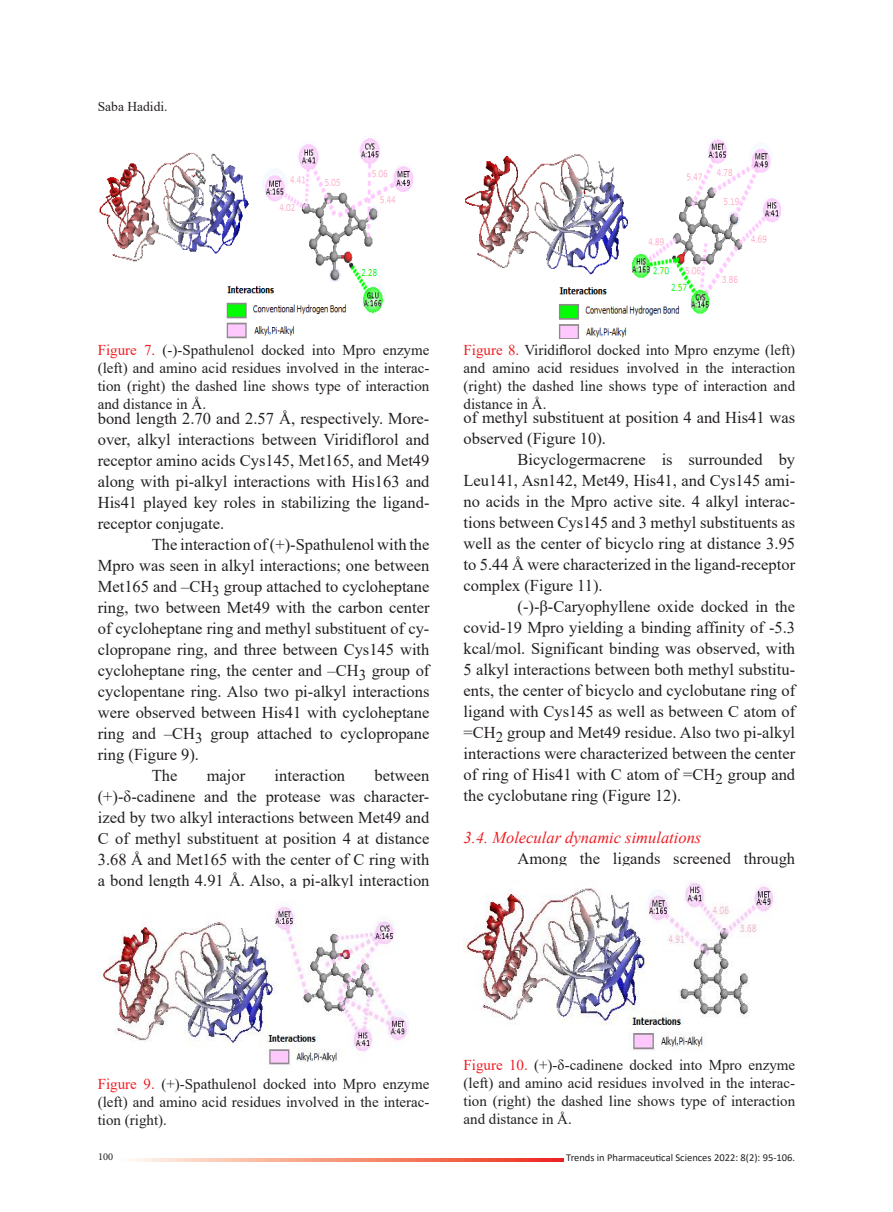
<style>
.page{position:relative;width:893px;height:1212px;background:#fff}
.page>*{position:absolute;margin:0;border:0;box-sizing:border-box;transform-origin:0 0}
.t1{font:16.5px/21px "Times New Roman";color:#231f20;text-align:justify}
.t2{font:italic 16.5px "Times New Roman";color:#ee1d23}
.t3{font:15px/18px "Times New Roman";color:#231f20;text-align:justify}
.t4{font:13.5px "Times New Roman";color:#231f20}
.t5{font:10.5px "Calibri";color:#231f20}
.t6{font:10.5px "Minion Pro";color:#231f20}
.s1{color:#ee1d23}
</style>
<div class="page">
<img style="left:99px;top:138px;width:314px;height:201px">
<img style="left:465px;top:139px;width:315px;height:200px">
<img style="left:98px;top:903px;width:311px;height:162px">
<img style="left:464px;top:881px;width:310px;height:170px">
<svg style="left:132px;top:1158px;width:431px;height:3px"></svg>
<p class="t4" style="left:98px;top:97px;width:71px">Saba Hadidi.</p>
<p class="t3" style="left:98px;top:340px;width:333px"><span class="s1">Figure 7.</span> (-)-Spathulenol docked into Mpro enzyme (left) and amino acid residues involved in the interac&shy;tion (right) the dashed line shows type of interaction and distance in Å.</p>
<p class="t3" style="left:463px;top:340px;width:333px"><span class="s1">Figure 8.</span> Viridiflorol docked into Mpro enzyme (left) and amino acid residues involved in the interaction (right) the dashed line shows type of interaction and distance in Å.</p>
<p class="t1" style="left:98px;top:407px;width:333px">bond length 2.70 and 2.57 Å, respectively. More&shy;over, alkyl interactions between Viridiflorol and receptor amino acids Cys145, Met165, and Met49 along with pi-alkyl interactions with His163 and His41 played key roles in stabilizing the ligand&shy;receptor conjugate.</p>
<p class="t1" style="left:98px;top:533px;width:333px;text-indent:54px">The interaction of (+)-Spathulenol with the Mpro was seen in alkyl interactions; one between Met165 and –CH<sub>3</sub> group attached to cycloheptane ring, two between Met49 with the carbon center of cycloheptane ring and methyl substituent of cy&shy;clopropane ring, and three between Cys145 with cycloheptane ring, the center and –CH<sub>3</sub> group of cyclopentane ring. Also two pi-alkyl interactions were observed between His41 with cycloheptane ring and –CH<sub>3</sub> group attached to cyclopropane ring (Figure 9).</p>
<p class="t1" style="left:152px;top:764px;width:27px">The</p>
<p class="t1" style="left:207px;top:764px;width:40px">major</p>
<p class="t1" style="left:275px;top:764px;width:72px">interaction</p>
<p class="t1" style="left:463px;top:406px;width:333px">of methyl substituent at position 4 and His41 was observed (Figure 10).</p>
<p class="t1" style="left:463px;top:448px;width:333px;text-indent:54px">Bicyclogermacrene is surrounded by Leu141, Asn142, Met49, His41, and Cys145 ami&shy;no acids in the Mpro active site. 4 alkyl interac&shy;tions between Cys145 and 3 methyl substituents as well as the center of bicyclo ring at distance 3.95 to 5.44 Å were characterized in the ligand-receptor complex (Figure 11).</p>
<p class="t1" style="left:463px;top:595px;width:333px;text-indent:54px">(-)-β-Caryophyllene oxide docked in the covid-19 Mpro yielding a binding affinity of -5.3 kcal/mol. Significant binding was observed, with 5 alkyl interactions between both methyl substitu&shy;ents, the center of bicyclo and cyclobutane ring of ligand with Cys145 as well as between C atom of =CH<sub>2</sub> group and Met49 residue. Also two pi-alkyl interactions were characterized between the center of ring of His41 with C atom of =CH<sub>2</sub> group and the cyclobutane ring (Figure 12).</p>
<p class="t2" style="left:463px;top:826px;width:239px">3.4. Molecular dynamic simulations</p>
<p class="t1" style="left:517px;top:847px;width:279px">Among the ligands screened through</p>
<p class="t1" style="left:98px;top:764px;width:333px;text-indent:277px">between (+)-δ-cadinene and the protease was character&shy;ized by two alkyl interactions between Met49 and C of methyl substituent at position 4 at distance 3.68 Å and Met165 with the center of C ring with a bond length 4.91 Å. Also, a pi-alkyl interaction</p>
<p class="t3" style="left:98px;top:1074px;width:333px"><span class="s1">Figure 9.</span> (+)-Spathulenol docked into Mpro enzyme (left) and amino acid residues involved in the interac&shy;tion (right).</p>
<p class="t6" style="left:98px;top:1150px;width:17px">100</p>
<p class="t3" style="left:463px;top:1055px;width:333px"><span class="s1">Figure 10.</span> (+)-δ-cadinene docked into Mpro enzyme (left) and amino acid residues involved in the interac&shy;tion (right) the dashed line shows type of interaction and distance in Å.</p>
<p class="t5" style="left:566px;top:1150px;width:230px">Trends in Pharmaceutical Sciences 2022: 8(2): 95-106.</p>
</div>
